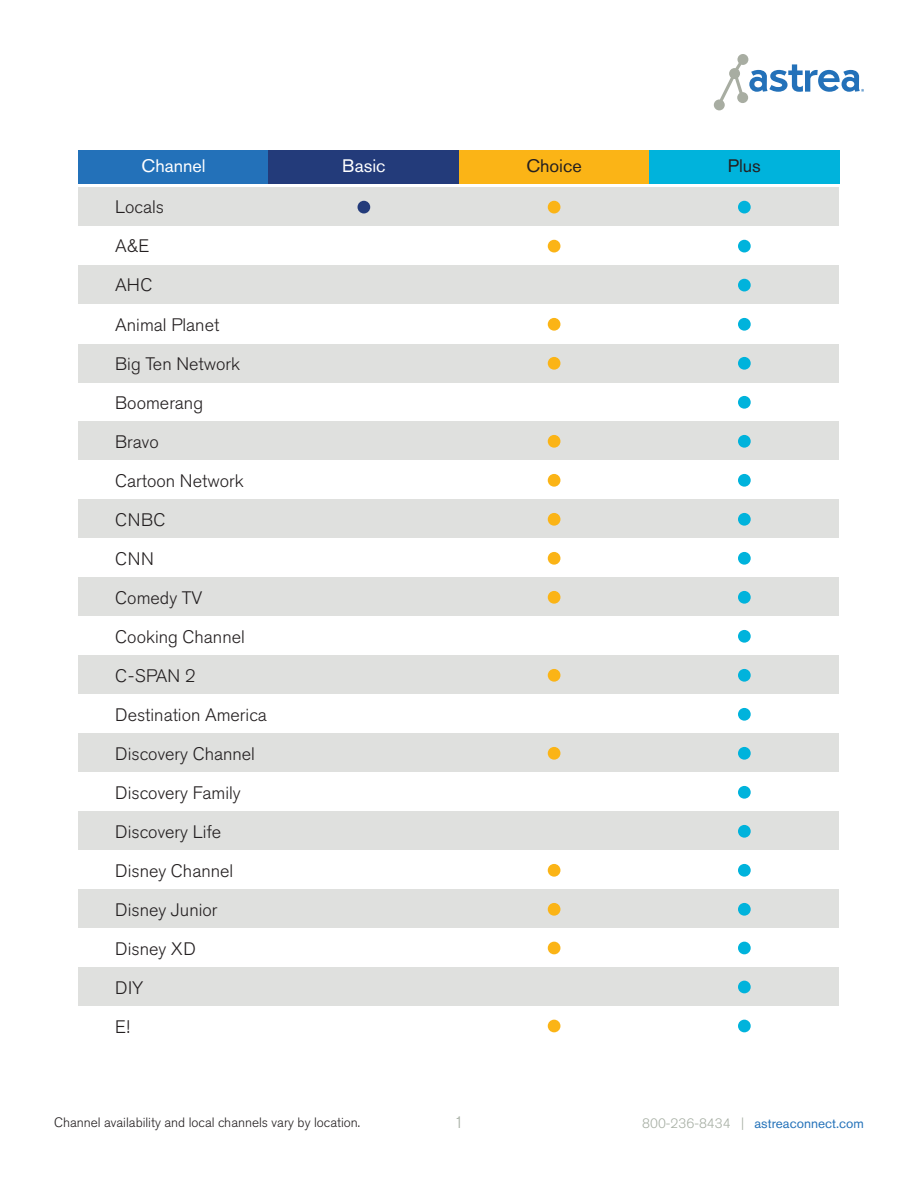
<style>
.page{position:relative;width:918px;height:1188px;background:#fff}
.page>*{position:absolute;margin:0;border:0;box-sizing:border-box;transform-origin:0 0}
.t1{font:300 18px/39px "Akzidenz Grotesk Std";color:#231f20}
.t2{font:18px "Akzidenz Grotesk Std";color:#fff}
.t3{font:18px "Akzidenz Grotesk Std";color:#231f20}
.t4{font:300 16.5px "Akzidenz Grotesk Std";color:#a6aea3}
.t5{font:300 13.5px "Akzidenz Grotesk Std";color:#231f20}
.t6{font:13.5px "Akzidenz Grotesk Std";color:#2472b9}
.s1{font-weight:300;color:#a6aea3}
</style>
<div class="page">
<div style="left:548px;top:1020px;width:12px;height:12px;background:#fbb416;border-radius:50%"></div>
<div style="left:79px;top:967px;width:760px;height:39px;background:#dfe0de"></div>
<div style="left:738px;top:1020px;width:13px;height:12px;background:#00b3dc;border-radius:50%"></div>
<div style="left:79px;top:187px;width:760px;height:39px;background:#dfe0de"></div>
<div style="left:79px;top:265px;width:760px;height:39px;background:#dfe0de"></div>
<div style="left:79px;top:344px;width:760px;height:39px;background:#dfe0de"></div>
<div style="left:79px;top:422px;width:760px;height:38px;background:#dfe0de"></div>
<div style="left:79px;top:499px;width:760px;height:39px;background:#dfe0de"></div>
<div style="left:79px;top:577px;width:760px;height:39px;background:#dfe0de"></div>
<div style="left:79px;top:655px;width:760px;height:39px;background:#dfe0de"></div>
<div style="left:79px;top:733px;width:760px;height:39px;background:#dfe0de"></div>
<div style="left:79px;top:811px;width:760px;height:39px;background:#dfe0de"></div>
<div style="left:79px;top:889px;width:760px;height:39px;background:#dfe0de"></div>
<svg style="left:714px;top:54px;width:150px;height:56px"></svg>
<div style="left:79px;top:150px;width:190px;height:34px;background:#2371b9"></div>
<div style="left:269px;top:150px;width:190px;height:34px;background:#233b7a"></div>
<div style="left:459px;top:150px;width:190px;height:34px;background:#fbb416"></div>
<div style="left:649px;top:150px;width:190px;height:34px;background:#00b3dc"></div>
<div style="left:548px;top:201px;width:12px;height:12px;background:#fbb416;border-radius:50%"></div>
<div style="left:358px;top:201px;width:12px;height:12px;background:#233b7a;border-radius:50%"></div>
<div style="left:548px;top:240px;width:12px;height:12px;background:#fbb416;border-radius:50%"></div>
<div style="left:548px;top:318px;width:12px;height:13px;background:#fbb416;border-radius:50%"></div>
<div style="left:548px;top:357px;width:12px;height:13px;background:#fbb416;border-radius:50%"></div>
<div style="left:548px;top:435px;width:12px;height:13px;background:#fbb416;border-radius:50%"></div>
<div style="left:548px;top:474px;width:12px;height:13px;background:#fbb416;border-radius:50%"></div>
<div style="left:548px;top:513px;width:12px;height:13px;background:#fbb416;border-radius:50%"></div>
<div style="left:548px;top:552px;width:12px;height:13px;background:#fbb416;border-radius:50%"></div>
<div style="left:548px;top:591px;width:12px;height:13px;background:#fbb416;border-radius:50%"></div>
<div style="left:548px;top:669px;width:12px;height:13px;background:#fbb416;border-radius:50%"></div>
<div style="left:548px;top:747px;width:12px;height:13px;background:#fbb416;border-radius:50%"></div>
<div style="left:548px;top:864px;width:12px;height:13px;background:#fbb416;border-radius:50%"></div>
<div style="left:548px;top:903px;width:12px;height:13px;background:#fbb416;border-radius:50%"></div>
<div style="left:738px;top:201px;width:13px;height:12px;background:#00b3dc;border-radius:50%"></div>
<div style="left:738px;top:240px;width:13px;height:12px;background:#00b3dc;border-radius:50%"></div>
<div style="left:738px;top:279px;width:13px;height:12px;background:#00b3dc;border-radius:50%"></div>
<div style="left:738px;top:318px;width:13px;height:13px;background:#00b3dc;border-radius:50%"></div>
<div style="left:738px;top:357px;width:13px;height:13px;background:#00b3dc;border-radius:50%"></div>
<div style="left:738px;top:396px;width:13px;height:13px;background:#00b3dc;border-radius:50%"></div>
<div style="left:738px;top:435px;width:13px;height:13px;background:#00b3dc;border-radius:50%"></div>
<div style="left:738px;top:474px;width:13px;height:13px;background:#00b3dc;border-radius:50%"></div>
<div style="left:738px;top:513px;width:13px;height:13px;background:#00b3dc;border-radius:50%"></div>
<div style="left:738px;top:552px;width:13px;height:13px;background:#00b3dc;border-radius:50%"></div>
<div style="left:738px;top:591px;width:13px;height:13px;background:#00b3dc;border-radius:50%"></div>
<div style="left:738px;top:630px;width:13px;height:13px;background:#00b3dc;border-radius:50%"></div>
<div style="left:738px;top:669px;width:13px;height:13px;background:#00b3dc;border-radius:50%"></div>
<div style="left:738px;top:708px;width:13px;height:13px;background:#00b3dc;border-radius:50%"></div>
<div style="left:738px;top:747px;width:13px;height:13px;background:#00b3dc;border-radius:50%"></div>
<div style="left:738px;top:786px;width:13px;height:13px;background:#00b3dc;border-radius:50%"></div>
<div style="left:738px;top:825px;width:13px;height:13px;background:#00b3dc;border-radius:50%"></div>
<div style="left:738px;top:864px;width:13px;height:13px;background:#00b3dc;border-radius:50%"></div>
<div style="left:738px;top:903px;width:13px;height:13px;background:#00b3dc;border-radius:50%"></div>
<div style="left:548px;top:942px;width:12px;height:12px;background:#fbb416;border-radius:50%"></div>
<div style="left:738px;top:942px;width:13px;height:12px;background:#00b3dc;border-radius:50%"></div>
<div style="left:738px;top:981px;width:13px;height:12px;background:#00b3dc;border-radius:50%"></div>
<p class="t2" style="left:142px;top:155px;width:66px">Channel</p>
<p class="t2" style="left:342px;top:155px;width:45px">Basic</p>
<p class="t3" style="left:526px;top:155px;width:57px">Choice</p>
<p class="t3" style="left:728px;top:155px;width:34px">Plus</p>
<p class="t1" style="left:115px;top:188px;width:153px">Locals<br>A&amp;E<br>AHC<br>Animal Planet<br>Big Ten Network<br>Boomerang<br>Bravo<br>Cartoon Network<br>CNBC<br>CNN<br>Comedy TV<br>Cooking Channel<br>C-SPAN 2<br>Destination America<br>Discovery Channel<br>Discovery Family<br>Discovery Life<br>Disney Channel<br>Disney Junior<br>Disney XD<br>DIY<br>E!</p>
<p class="t5" style="left:54px;top:1115px;width:308px">Channel availability and local channels vary by location.</p>
<p class="t4" style="left:454px;top:1113px;width:11px">1</p>
<p class="t6" style="left:642px;top:1115px;width:223px"><span class="s1">800-236-8434 |</span> astreaconnect.com</p>
</div>
